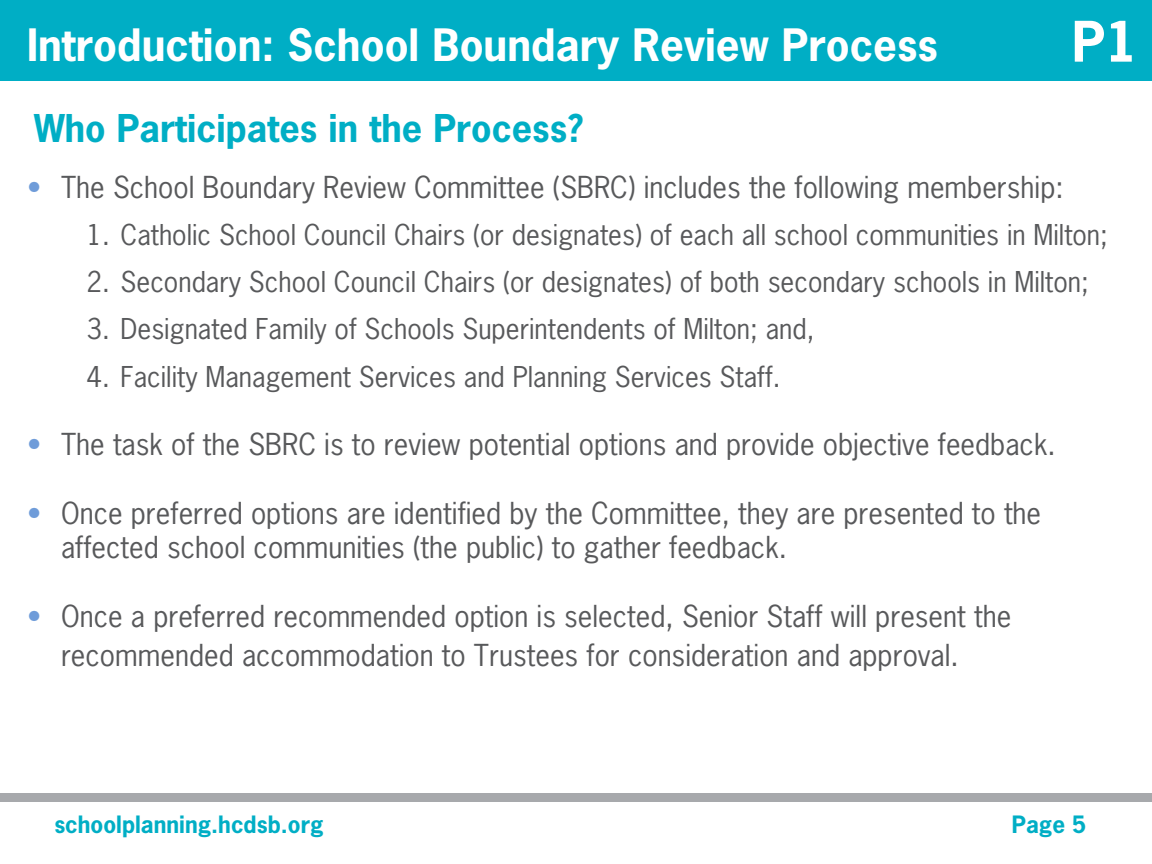
<style>
.page{position:relative;width:1152px;height:864px;background:#fff}
.page>*{position:absolute;margin:0;border:0;box-sizing:border-box;transform-origin:0 0}
.t1{font:700 52.5px "News Gothic";color:#fff}
.t2{font:700 42px "News Gothic";color:#fff}
.t3{font:700 36px "News Gothic";color:#00aec5}
.t4{font:28.5px/34.5px "News Gothic";color:#58595b}
.t5{font:27px "News Gothic";color:#58595b}
.t6{font:700 22.5px "News Gothic";color:#00aec5}
.s1{color:#6f9cd9}
</style>
<div class="page">
<div style="left:0;top:0;width:1152px;height:81px;background:#00aec5"></div>
<div style="left:0;top:793px;width:1152px;height:8px;background:#a7a9ac"></div>
<h2 class="t2" style="left:27px;top:17px;width:912px">Introduction: School Boundary Review Process</h2>
<h1 class="t1" style="left:1072px;top:7px;width:67px">P1</h1>
<p class="t3" style="left:34px;top:105px;width:551px">Who Participates in the Process?</p>
<p class="t4" style="left:27px;top:170px;width:1038px"><span class="s1">•</span> The School Boundary Review Committee (SBRC) includes the following membership:</p>
<p class="t5" style="left:87px;top:217px;width:1023px">1. Catholic School Council Chairs (or designates) of each all school communities in Milton;</p>
<p class="t5" style="left:87px;top:265px;width:1004px">2. Secondary School Council Chairs (or designates) of both secondary schools in Milton;</p>
<p class="t5" style="left:87px;top:312px;width:729px">3. Designated Family of Schools Superintendents of Milton; and,</p>
<p class="t5" style="left:87px;top:359px;width:695px">4. Facility Management Services and Planning Services Staff.</p>
<p class="t4" style="left:27px;top:427px;width:1030px"><span class="s1">•</span> The task of the SBRC is to review potential options and provide objective feedback.</p>
<p class="t4" style="left:61px;top:496px;width:982px;text-indent:-34px"><span class="s1">•</span> Once preferred options are identified by the Committee, they are presented to the affected school communities (the public) to gather feedback.</p>
<p class="t4" style="left:61px;top:596px;width:952px;line-height:39px;text-indent:-34px"><span class="s1">•</span> Once a preferred recommended option is selected, Senior Staff will present the recommended accommodation to Trustees for consideration and approval.</p>
<p class="t6" style="left:54px;top:809px;width:271px">schoolplanning.hcdsb.org</p>
<p class="t6" style="left:1012px;top:809px;width:76px">Page 5</p>
</div>
